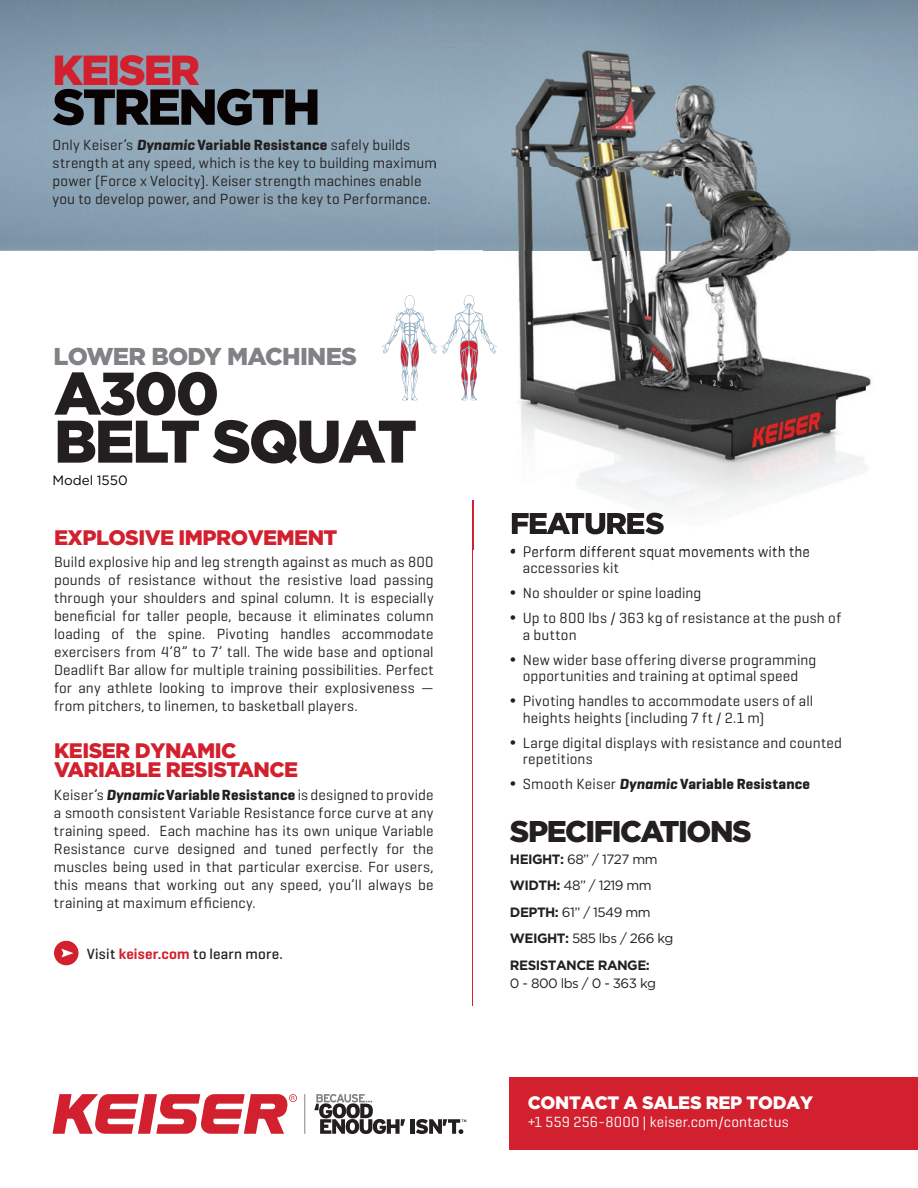
<style>
.page{position:relative;width:918px;height:1188px;background:#fff}
.page>*{position:absolute;margin:0;border:0;box-sizing:border-box;transform-origin:0 0}
.t1{font:900 60px/48px "Gotham";letter-spacing:-.04em;color:#231f20}
.t2{font:900 50.4px "Gotham";letter-spacing:-.05em;color:#080302}
.t3{font:900 42px "Gotham";letter-spacing:-.05em;color:#d2202e}
.t4{font:900 30px "Gotham";letter-spacing:-.05em;color:#231f20}
.t5{font:900 24.45px "Gotham";letter-spacing:-.03em;color:#808285}
.t6{font:900 21px/19.5px "Gotham";letter-spacing:-.025em;color:#d2202e}
.t7{font:900 18px "Gotham";letter-spacing:-.015em;color:#fff}
.t8{font:15px/18px "Geogrotesque";letter-spacing:.01em;color:#231f20}
.t9{font:700 15px "Geogrotesque";letter-spacing:.005em;color:#231f20}
.t10{font:15px "Geogrotesque";letter-spacing:.02em;color:#fff}
.t11{font:500 15px "Geogrotesque";letter-spacing:.015em;color:#231f20}
.t12{font:700 13.5px/26.5px "Gotham";letter-spacing:-.04em;color:#231f20}
.t13{font:13.5px "Gotham";letter-spacing:-.04em;color:#231f20}
.t14{font:13.5px "Gotham";letter-spacing:-.005em;color:#080302}
.s1{font-weight:700;font-style:italic}
.s2{font-weight:700}
.s3{font-family:"Interstate"}
.s4{font-family:"Interstate";font-weight:400}
.s5{font-weight:400}
.s6{font-style:italic}
.s7{font-weight:600;color:#d2202e}
</style>
<div class="page">
<div style="left:510px;top:1078px;width:408px;height:72px;background:#d2202e"></div>
<svg style="left:53px;top:1094px;width:244px;height:40px"></svg>
<svg style="left:314px;top:1094px;width:91px;height:40px"></svg>
<hr style="left:411px;top:1119px;width:4px;height:15px;background:#231f20">
<hr style="left:304px;top:1094px;width:1px;height:40px;background:#808285">
<svg style="left:416px;top:1119px;width:50px;height:15px"></svg>
<div style="left:54px;top:941px;width:25px;height:24px;background:#d2202e;border-radius:50%"></div>
<svg style="left:61px;top:949px;width:13px;height:8px"></svg>
<hr style="left:473px;top:501px;width:1px;height:505px;background:#d2202e">
<img style="left:435px;top:44px;width:440px;height:505px">
<svg style="left:435px;top:158px;width:2px;height:14px"></svg>
<img style="left:512px;top:513px;width:152px;height:21px">
<img style="left:524px;top:546px;width:286px;height:3px">
<img style="left:473px;top:501px;width:1px;height:48px">
<svg style="left:382px;top:295px;width:115px;height:105px"></svg>
<h3 class="t3" style="left:53px;top:46px;width:149px">KEISER</h3>
<h2 class="t2" style="left:53px;top:78px;width:270px">STRENGTH</h2>
<p class="t8" style="left:53px;top:136px;width:386px">Only Keiser’s <span class="s1">Dynamic</span> <span class="s2">Variable Resistance</span> safely builds strength at any speed, which is the key to building maximum power (Force x Velocity). Keiser strength machines enable you to develop power, and Power is the key to Performance.</p>
<h3 class="t5" style="left:54px;top:342px;width:305px">LOWER BODY MACHINES</h3>
<h1 class="t1" style="left:54px;top:368px;width:365px">A300<br>BELT SQUAT</h1>
<p class="t14" style="left:53px;top:473px;width:77px">Model 1550</p>
<h3 class="t6" style="left:54px;top:527px;width:285px">EXPLOSIVE IMPROVEMENT</h3>
<p class="t8" style="left:54px;top:553px;width:381px;text-align:justify">Build explosive hip and leg strength against as much as 800 pounds of resistance without the resistive load passing through your shoulders and spinal column. It is especially beneficial for taller people, because it eliminates column loading of the spine. Pivoting handles accommodate exercisers from 4’8” to 7’ tall. The wide base and optional Deadlift Bar allow for multiple training possibilities. Perfect for any athlete looking to improve their explosiveness — from pitchers, to linemen, to basketball players.</p>
<p class="t8" style="left:523px;top:543px;width:289px;line-height:16.5px;text-indent:-13px"><span class="s3">•</span> Perform different squat movements with the accessories kit</p>
<p class="t8" style="left:510px;top:583px;width:193px"><span class="s3">•</span> No shoulder or spine loading</p>
<p class="t8" style="left:523px;top:609px;width:320px;line-height:16.5px;text-indent:-13px"><span class="s3">•</span> Up to 800 lbs / 363 kg of resistance at the push of a button</p>
<p class="t8" style="left:510px;top:651px;width:308px;line-height:16.5px;text-align:center"><span class="s3">•</span> New wider base offering diverse programming opportunities and training at optimal speed</p>
<p class="t8" style="left:523px;top:692px;width:292px;line-height:16.5px;text-indent:-13px"><span class="s3">•</span> Pivoting handles to accommodate users of all heights heights (including 7 ft / 2.1 m)</p>
<p class="t8" style="left:523px;top:734px;width:321px;line-height:16.5px;text-indent:-13px"><span class="s3">•</span> Large digital displays with resistance and counted repetitions</p>
<p class="t9" style="left:510px;top:775px;width:302px"><span class="s4">•</span> <span class="s5">Smooth Keiser</span> <span class="s6">Dynamic</span> Variable Resistance</p>
<h3 class="t6" style="left:54px;top:740px;width:246px">KEISER DYNAMIC<br>VARIABLE RESISTANCE</h3>
<p class="t8" style="left:54px;top:786px;width:381px;text-align:justify">Keiser’s <span class="s1">Dynamic</span> <span class="s2">Variable Resistance</span> is designed to provide a smooth consistent Variable Resistance force curve at any training speed. Each machine has its own unique Variable Resistance curve designed and tuned perfectly for the muscles being used in that particular exercise. For users, this means that working out any speed, you’ll always be training at maximum efficiency.</p>
<h3 class="t4" style="left:510px;top:814px;width:243px">SPECIFICATIONS</h3>
<p class="t12" style="left:510px;top:845px;width:165px">HEIGHT: <span class="s5">68” / 1727 mm<br></span>WIDTH: <span class="s5">48” / 1219 mm<br></span>DEPTH: <span class="s5">61” / 1549 mm<br></span>WEIGHT: <span class="s5">585 lbs / 266 kg<br></span>RESISTANCE RANGE:</p>
<p class="t13" style="left:510px;top:975px;width:148px">0 - 800 lbs / 0 - 363 kg</p>
<p class="t11" style="left:87px;top:944px;width:198px">Visit <span class="s7">keiser.com</span> to learn more.</p>
<p class="t7" style="left:528px;top:1093px;width:287px">CONTACT A SALES REP TODAY</p>
<p class="t10" style="left:528px;top:1113px;width:263px">+1 559 256-8000 | keiser.com/contactus</p>
</div>
